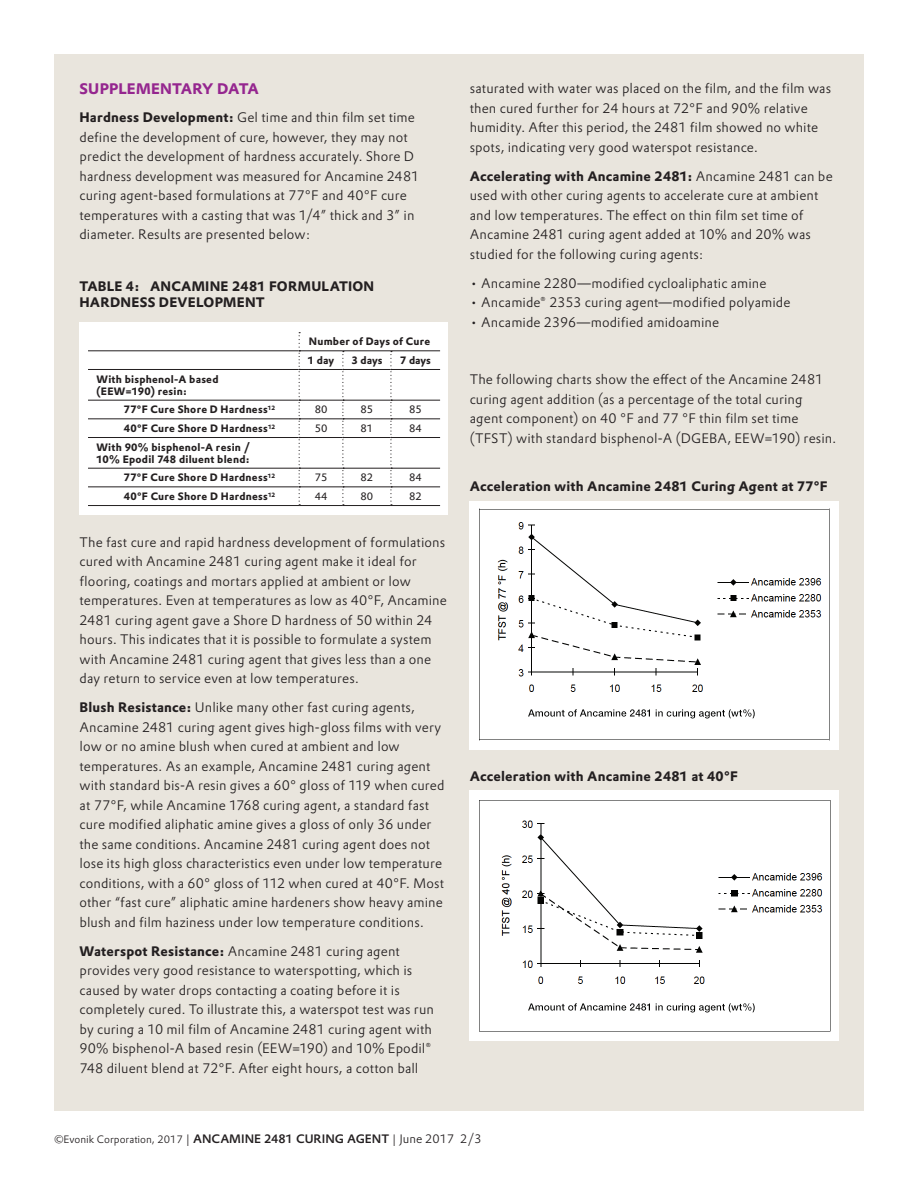
<style>
.page{position:relative;width:918px;height:1188px;background:#fff}
.page>*{position:absolute;margin:0;border:0;box-sizing:border-box;transform-origin:0 0}
.t1{font:700 15px "Evonik Prokyon";color:#95268f}
.t2{font:300 13.5px/19.5px "Evonik Prokyon";letter-spacing:.01em;color:#231f20}
.t3{font:700 13.5px/16.5px "Evonik Prokyon";letter-spacing:.015em;color:#231f20}
.t4{font:700 10.5px/12px "Evonik Prokyon";letter-spacing:.02em;color:#231f20}
.t5{font:300 10.5px "Evonik Prokyon";color:#231f20}
.t6{font:10.5px "Evonik Prokyon";color:#231f20}
.s1{font-weight:700}
.s2{font-size:12px}
.s3{font-weight:500;font-size:12px}
</style>
<div class="page">
<div style="left:54px;top:54px;width:810px;height:1056px;background:#e9e5dd"></div>
<div style="left:80px;top:323px;width:368px;height:192px;background:#fff"></div>
<hr style="left:88px;top:351px;width:211px;height:1px;background:#231f20">
<hr style="left:88px;top:369px;width:211px;height:1px;background:#231f20">
<hr style="left:88px;top:400px;width:211px;height:1px;background:#231f20">
<hr style="left:88px;top:419px;width:211px;height:1px;background:#231f20">
<hr style="left:88px;top:437px;width:211px;height:1px;background:#231f20">
<hr style="left:88px;top:468px;width:211px;height:1px;background:#231f20">
<hr style="left:88px;top:487px;width:211px;height:1px;background:#231f20">
<hr style="left:88px;top:505px;width:211px;height:1px;background:#231f20">
<hr style="left:300px;top:351px;width:43px;height:1px;background:#231f20">
<hr style="left:343px;top:351px;width:48px;height:1px;background:#231f20">
<hr style="left:391px;top:351px;width:49px;height:1px;background:#231f20">
<hr style="left:300px;top:369px;width:42px;height:1px;background:#231f20">
<hr style="left:343px;top:369px;width:47px;height:1px;background:#231f20">
<hr style="left:392px;top:369px;width:48px;height:1px;background:#231f20">
<hr style="left:300px;top:400px;width:42px;height:1px;background:#231f20">
<hr style="left:343px;top:400px;width:47px;height:1px;background:#231f20">
<hr style="left:392px;top:400px;width:48px;height:1px;background:#231f20">
<hr style="left:300px;top:419px;width:42px;height:1px;background:#231f20">
<hr style="left:343px;top:419px;width:47px;height:1px;background:#231f20">
<hr style="left:392px;top:419px;width:48px;height:1px;background:#231f20">
<hr style="left:300px;top:437px;width:42px;height:1px;background:#231f20">
<hr style="left:343px;top:437px;width:47px;height:1px;background:#231f20">
<hr style="left:392px;top:437px;width:48px;height:1px;background:#231f20">
<hr style="left:300px;top:468px;width:42px;height:1px;background:#231f20">
<hr style="left:343px;top:468px;width:47px;height:1px;background:#231f20">
<hr style="left:392px;top:468px;width:48px;height:1px;background:#231f20">
<hr style="left:300px;top:487px;width:42px;height:1px;background:#231f20">
<hr style="left:343px;top:487px;width:47px;height:1px;background:#231f20">
<hr style="left:392px;top:487px;width:48px;height:1px;background:#231f20">
<hr style="left:299px;top:505px;width:44px;height:1px;background:#231f20">
<hr style="left:343px;top:505px;width:48px;height:1px;background:#231f20">
<hr style="left:391px;top:505px;width:49px;height:1px;background:#231f20">
<svg style="left:299px;top:332px;width:1px;height:173px"></svg>
<svg style="left:342px;top:351px;width:2px;height:154px"></svg>
<svg style="left:390px;top:351px;width:2px;height:154px"></svg>
<div style="left:470px;top:501px;width:368px;height:249px;background:#fff"></div>
<div style="left:470px;top:791px;width:368px;height:250px;background:#fff"></div>
<p class="t1" style="left:80px;top:77px;width:181px">SUPPLEMENTARY DATA</p>
<p class="t2" style="left:80px;top:107px;width:341px"><span class="s1">Hardness Development:</span> Gel time and thin film set time define the development of cure, however, they may not predict the development of hardness accurately. Shore D hardness development was measured for Ancamine 2481 curing agent-based formulations at 77°F and 40°F cure temperatures with a casting that was 1/4” thick and 3” in diameter. Results are presented below:</p>
<p class="t3" style="left:80px;top:277px;width:296px">TABLE 4: ANCAMINE 2481 FORMULATION<br>HARDNESS DEVELOPMENT</p>
<p class="t4" style="left:308px;top:331px;width:124px;line-height:18.8px">Number of Days of Cure<br>1 day</p>
<p class="t4" style="left:351px;top:354px;width:32px">3 days</p>
<p class="t4" style="left:400px;top:354px;width:32px">7 days</p>
<p class="t4" style="left:97px;top:372px;width:124px">With bisphenol-A based (EEW=190) resin:</p>
<p class="t4" style="left:124px;top:403px;width:153px">77°F Cure Shore D Hardness<sup>12</sup></p>
<p class="t6" style="left:315px;top:402px;width:14px">80</p>
<p class="t6" style="left:361px;top:402px;width:14px">85</p>
<p class="t6" style="left:409px;top:402px;width:14px">85</p>
<p class="t4" style="left:124px;top:422px;width:153px">40°F Cure Shore D Hardness<sup>12</sup></p>
<p class="t6" style="left:315px;top:420px;width:14px">50</p>
<p class="t6" style="left:361px;top:420px;width:14px">81</p>
<p class="t6" style="left:409px;top:420px;width:14px">84</p>
<p class="t4" style="left:97px;top:440px;width:155px">With 90% bisphenol-A resin /<br>10% Epodil 748 diluent blend:</p>
<p class="t4" style="left:124px;top:471px;width:153px">77°F Cure Shore D Hardness<sup>12</sup></p>
<p class="t6" style="left:315px;top:470px;width:14px">75</p>
<p class="t6" style="left:361px;top:470px;width:14px">82</p>
<p class="t6" style="left:409px;top:470px;width:14px">84</p>
<p class="t4" style="left:124px;top:490px;width:153px">40°F Cure Shore D Hardness<sup>12</sup></p>
<p class="t6" style="left:315px;top:488px;width:14px">44</p>
<p class="t6" style="left:361px;top:488px;width:14px">80</p>
<p class="t6" style="left:409px;top:488px;width:14px">82</p>
<p class="t2" style="left:80px;top:531px;width:369px">The fast cure and rapid hardness development of formulations cured with Ancamine 2481 curing agent make it ideal for flooring, coatings and mortars applied at ambient or low temperatures. Even at temperatures as low as 40°F, Ancamine 2481 curing agent gave a Shore D hardness of 50 within 24 hours. This indicates that it is possible to formulate a system with Ancamine 2481 curing agent that gives less than a one day return to service even at low temperatures.</p>
<p class="t2" style="left:80px;top:697px;width:367px"><span class="s1">Blush Resistance:</span> Unlike many other fast curing agents, Ancamine 2481 curing agent gives high-gloss films with very low or no amine blush when cured at ambient and low temperatures. As an example, Ancamine 2481 curing agent with standard bis-A resin gives a 60° gloss of 119 when cured at 77°F, while Ancamine 1768 curing agent, a standard fast cure modified aliphatic amine gives a gloss of only 36 under the same conditions. Ancamine 2481 curing agent does not lose its high gloss characteristics even under low temperature conditions, with a 60° gloss of 112 when cured at 40°F. Most other “fast cure” aliphatic amine hardeners show heavy amine blush and film haziness under low temperature conditions.</p>
<p class="t2" style="left:80px;top:940px;width:356px"><span class="s1">Waterspot Resistance:</span> Ancamine 2481 curing agent provides very good resistance to waterspotting, which is caused by water drops contacting a coating before it is completely cured. To illustrate this, a waterspot test was run by curing a 10 mil film of Ancamine 2481 curing agent with 90% bisphenol-A based resin (EEW=190) and 10% Epodil® 748 diluent blend at 72°F. After eight hours, a cotton ball</p>
<p class="t2" style="left:470px;top:78px;width:363px">saturated with water was placed on the film, and the film was then cured further for 24 hours at 72°F and 90% relative humidity. After this period, the 2481 film showed no white spots, indicating very good waterspot resistance.</p>
<p class="t2" style="left:470px;top:165px;width:364px"><span class="s1">Accelerating with Ancamine 2481:</span> Ancamine 2481 can be used with other curing agents to accelerate cure at ambient and low temperatures. The effect on thin film set time of Ancamine 2481 curing agent added at 10% and 20% was studied for the following curing agents:</p>
<p class="t2" style="left:470px;top:272px;width:298px">• Ancamine 2280—modified cycloaliphatic amine</p>
<p class="t2" style="left:470px;top:292px;width:322px">• Ancamide® 2353 curing agent—modified polyamide</p>
<p class="t2" style="left:470px;top:311px;width:251px">• Ancamide 2396—modified amidoamine</p>
<p class="t2" style="left:470px;top:369px;width:368px">The following charts show the effect of the Ancamine 2481 curing agent addition (as a percentage of the total curing agent component) on 40 °F and 77 °F thin film set time (TFST) with standard bisphenol-A (DGEBA, EEW=190) resin.</p>
<p class="t3" style="left:470px;top:477px;width:359px">Acceleration with Ancamine 2481 Curing Agent at 77°F</p>
<p class="t3" style="left:470px;top:767px;width:270px">Acceleration with Ancamine 2481 at 40°F</p>
<p class="t5" style="left:54px;top:1131px;width:429px">©Evonik Corporation, 2017 <span class="s2">|</span> <span class="s3">ANCAMINE 2481 CURING AGENT</span> <span class="s2">| June 2017 2/3</span></p>
</div>
